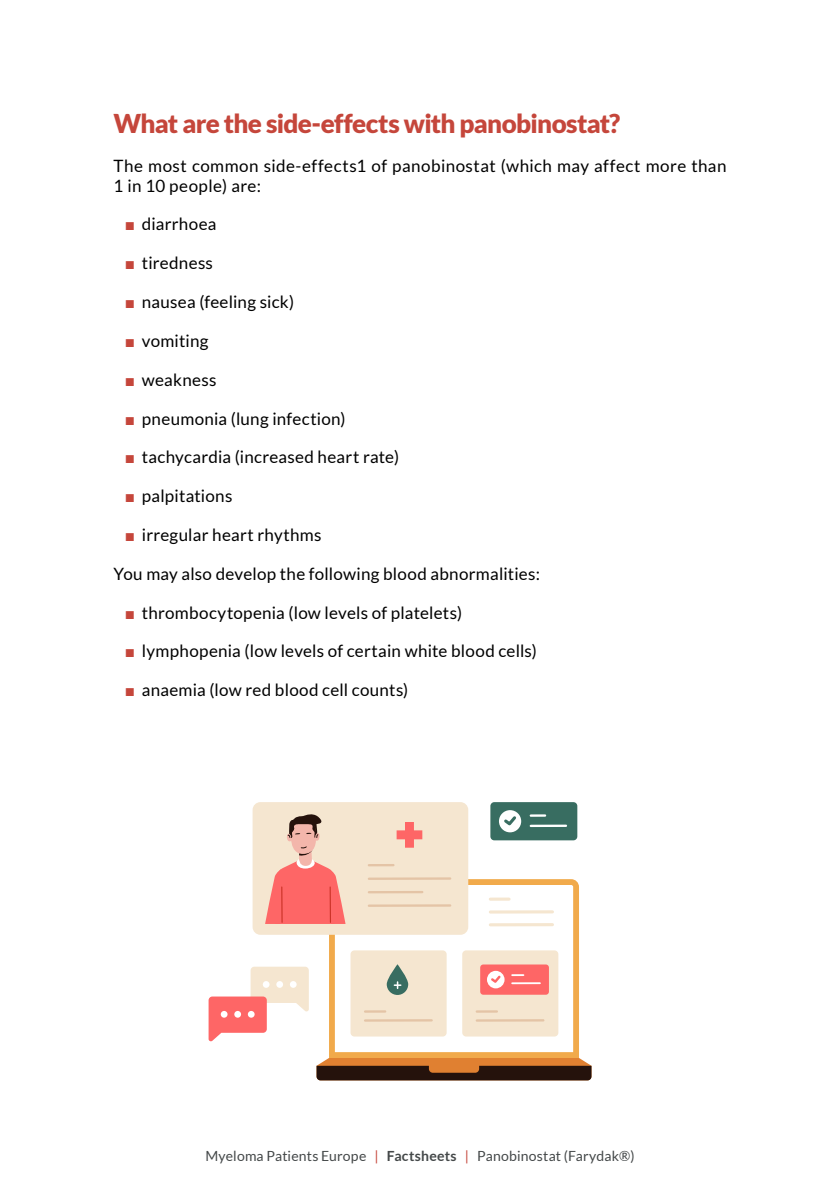
<style>
.page{position:relative;width:840px;height:1191px;background:#fff}
.page>*{position:absolute;margin:0;border:0;box-sizing:border-box;transform-origin:0 0}
.t1{font:900 26px "Lato";letter-spacing:-.025em;color:#c5463b}
.t2{font:17px/19.4px "Lato";letter-spacing:.015em;color:#000}
.t3{font:14px "Lato";letter-spacing:.01em;color:#444849}
.s1{font-family:"Arial";font-weight:700;color:#c5463b}
.s2{color:#c5463b}
.s3{font-weight:700}
</style>
<div class="page">
<div style="left:490px;top:802px;width:87px;height:38px;background:#386d61;border-radius:4px"></div>
<svg style="left:316px;top:1058px;width:275px;height:22px;background:#72411e"></svg>
<svg style="left:329px;top:879px;width:249px;height:179px;background:#f1ac50"></svg>
<div style="left:252px;top:802px;width:216px;height:132px;background:#f5e6d0;border-radius:8px"></div>
<svg style="left:208px;top:808px;width:365px;height:244px"></svg>
<hr style="left:512px;top:982px;width:27px;height:2px;background:#fff">
<h1 class="t1" style="left:113px;top:109px;width:508px">What are the side-effects with panobinostat?</h1>
<p class="t2" style="left:113px;top:156px;width:614px">The most common side-effects1 of panobinostat (which may affect more than<br>1 in 10 people) are:</p>
<p class="t2" style="left:125px;top:214px;width:93px"><span class="s1">■</span> diarrhoea</p>
<p class="t2" style="left:125px;top:253px;width:90px"><span class="s1">■</span> tiredness</p>
<p class="t2" style="left:125px;top:292px;width:171px"><span class="s1">■</span> nausea (feeling sick)</p>
<p class="t2" style="left:125px;top:331px;width:85px"><span class="s1">■</span> vomiting</p>
<p class="t2" style="left:125px;top:370px;width:93px"><span class="s1">■</span> weakness</p>
<p class="t2" style="left:125px;top:408px;width:222px"><span class="s1">■</span> pneumonia (lung infection)</p>
<p class="t2" style="left:125px;top:447px;width:276px"><span class="s1">■</span> tachycardia (increased heart rate)</p>
<p class="t2" style="left:125px;top:486px;width:109px"><span class="s1">■</span> palpitations</p>
<p class="t2" style="left:125px;top:525px;width:198px"><span class="s1">■</span> irregular heart rhythms</p>
<p class="t2" style="left:113px;top:564px;width:428px">You may also develop the following blood abnormalities:</p>
<p class="t2" style="left:125px;top:602px;width:338px"><span class="s1">■</span> thrombocytopenia (low levels of platelets)</p>
<p class="t2" style="left:125px;top:641px;width:413px"><span class="s1">■</span> lymphopenia (low levels of certain white blood cells)</p>
<p class="t2" style="left:125px;top:680px;width:285px"><span class="s1">■</span> anaemia (low red blood cell counts)</p>
<p class="t3" style="left:205px;top:1148px;width:430px">Myeloma Patients Europe <span class="s2">|</span> <span class="s3">Factsheets</span> <span class="s2">|</span> Panobinostat (Farydak®)</p>
</div>
